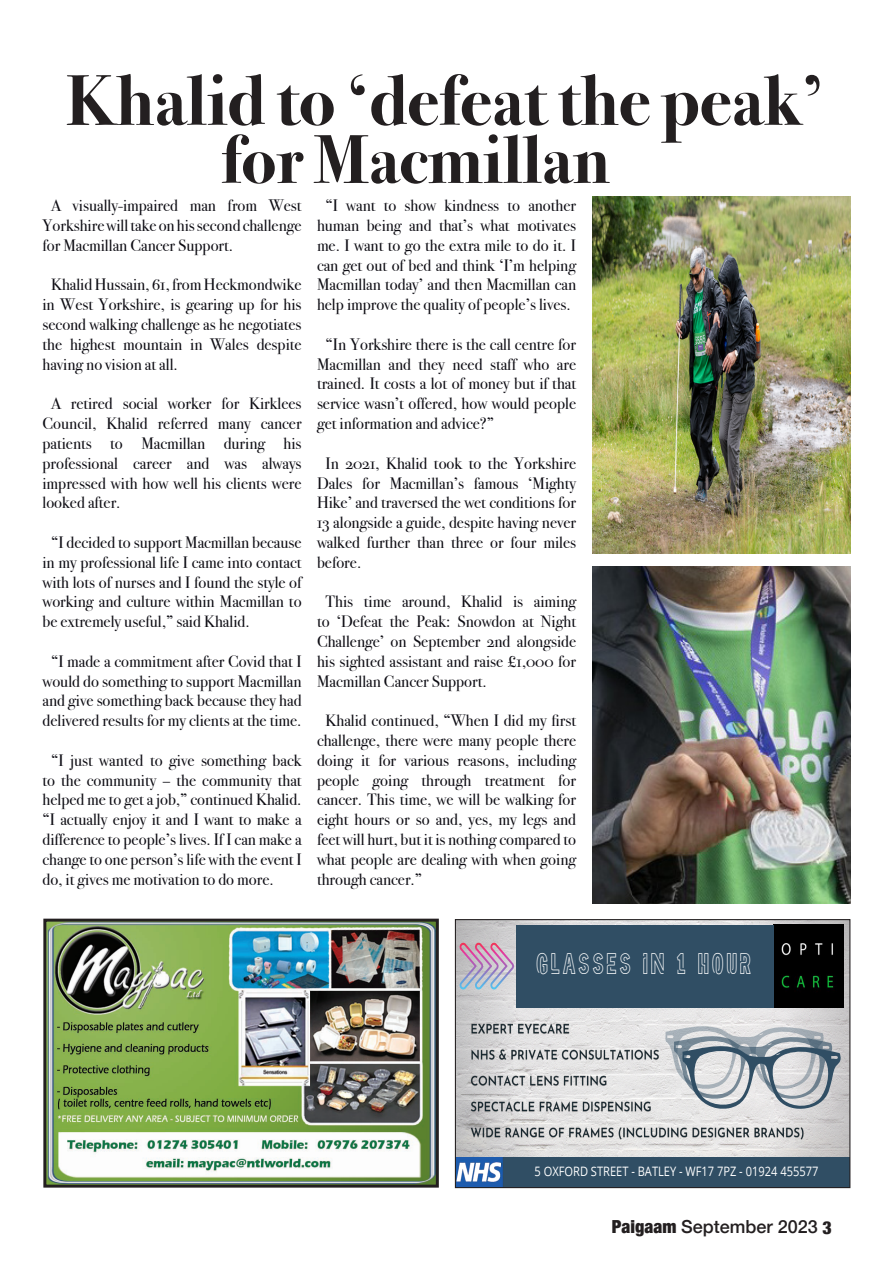
<style>
.page{position:relative;width:893px;height:1263px;background:#fff}
.page>*{position:absolute;margin:0;border:0;box-sizing:border-box;transform-origin:0 0}
.t1{font:700 72px "Bodoni Svty Two ITCTT";color:#231f20}
.t2{font:700 69px "Bodoni Svty Two ITCTT";color:#231f20}
.t3{font:25.95px "Neoneon";letter-spacing:.08em;color:#fff;scale:.85 1}
.t4{font:500 18px "Helvetica Neue";color:#231f20}
.t5{font:16.5px/19.8px "Bodoni Svty Two OSITCTT";color:#0d0c13;text-align:justify}
.t6{font:13.05px "Open Sans";color:#fff;scale:.85 1}
.s1{font-weight:900;font-stretch:condensed}
</style>
<div class="page">
<img style="left:47px;top:923px;width:388px;height:260px">
<div style="left:43px;top:919px;width:396px;height:268px;border:3px solid #231f20"></div>
<svg style="left:457px;top:921px;width:391px;height:236px;background:#d0cfd0"></svg>
<div style="left:455px;top:1157px;width:395px;height:30px;background:#304e64"></div>
<img style="left:470px;top:1022px;width:336px;height:121px">
<img style="left:457px;top:1157px;width:46px;height:29px">
<svg style="left:665px;top:1026px;width:178px;height:88px;background:#b6bcc2"></svg>
<svg style="left:475px;top:943px;width:39px;height:46px;background:#c4b2c8"></svg>
<img style="left:774px;top:925px;width:69px;height:82px">
<div style="left:516px;top:925px;width:258px;height:82px;background:#304e64"></div>
<div style="left:455px;top:919px;width:395px;height:269px;border:1px solid #231f20"></div>
<img style="left:592px;top:197px;width:258px;height:357px">
<img style="left:592px;top:566px;width:258px;height:337px">
<h1 class="t1" style="left:66px;top:41px;width:759px">Khalid to ‘defeat the peak’</h1>
<h2 class="t2" style="left:221px;top:102px;width:390px">for Macmillan</h2>
<p class="t5" style="left:43px;top:196px;width:261px;text-indent:9px">A visually-impaired man from West Yorkshire will take on his second challenge for Macmillan Cancer Support.</p>
<p class="t5" style="left:43px;top:275px;width:261px;text-indent:9px">Khalid Hussain, 61, from Heckmondwike in West Yorkshire, is gearing up for his second walking challenge as he negotiates the highest mountain in Wales despite having no vision at all.</p>
<p class="t5" style="left:43px;top:394px;width:261px;text-indent:9px">A retired social worker for Kirklees Council, Khalid referred many cancer patients to Macmillan during his professional career and was always impressed with how well his clients were looked after.</p>
<p class="t5" style="left:43px;top:532px;width:261px;text-indent:9px">“I decided to support Macmillan because in my professional life I came into contact with lots of nurses and I found the style of working and culture within Macmillan to be extremely useful,” said Khalid.</p>
<p class="t5" style="left:43px;top:651px;width:261px;text-align:center">“I made a commitment after Covid that I would do something to support Macmillan and give something back because they had delivered results for my clients at the time.</p>
<p class="t5" style="left:43px;top:750px;width:261px;text-indent:9px">“I just wanted to give something back to the community – the community that helped me to get a job,” continued Khalid. “I actually enjoy it and I want to make a difference to people’s lives. If I can make a change to one person’s life with the event I do, it gives me motivation to do more.</p>
<p class="t5" style="left:317px;top:196px;width:261px;text-align:center">“I want to show kindness to another human being and that’s what motivates me. I want to go the extra mile to do it. I can get out of bed and think ‘I’m helping Macmillan today’ and then Macmillan can help improve the quality of people’s lives.</p>
<p class="t5" style="left:317px;top:334px;width:261px;text-indent:9px">“In Yorkshire there is the call centre for Macmillan and they need staff who are trained. It costs a lot of money but if that service wasn’t offered, how would people get information and advice?”</p>
<p class="t5" style="left:317px;top:453px;width:261px;text-indent:9px">In 2021, Khalid took to the Yorkshire Dales for Macmillan’s famous ‘Mighty Hike’ and traversed the wet conditions for 13 alongside a guide, despite having never walked further than three or four miles before.</p>
<p class="t5" style="left:317px;top:592px;width:261px;text-indent:9px">This time around, Khalid is aiming to ‘Defeat the Peak: Snowdon at Night Challenge’ on September 2nd alongside his sighted assistant and raise £1,000 for Macmillan Cancer Support.</p>
<p class="t5" style="left:317px;top:711px;width:261px;text-indent:9px">Khalid continued, “When I did my first challenge, there were many people there doing it for various reasons, including people going through treatment for cancer. This time, we will be walking for eight hours or so and, yes, my legs and feet will hurt, but it is nothing compared to what people are dealing with when going through cancer.”</p>
<p class="t3" style="left:537px;top:947px;width:256px">GLASSES IN 1 HOUR</p>
<p class="t6" style="left:535px;top:1162px;width:335px">5 OXFORD STREET - BATLEY - WF17 7PZ - 01924 455577</p>
<p class="t4" style="left:612px;top:1212px;width:221px"><span class="s1">Paigaam</span> September 2023 <span class="s1">3</span></p>
</div>
